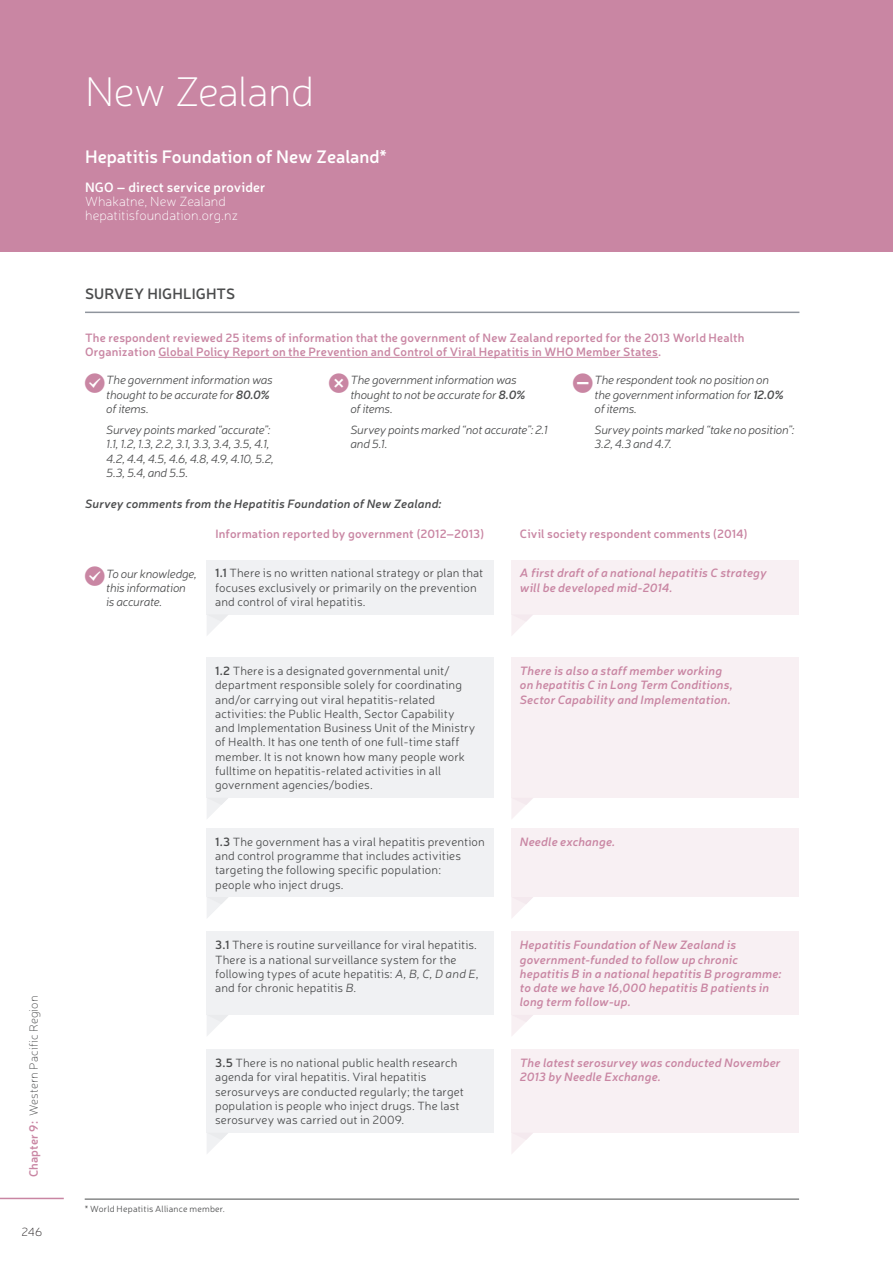
<style>
.page{position:relative;width:893px;height:1263px;background:#fff}
.page>*{position:absolute;margin:0;border:0;box-sizing:border-box;transform-origin:0 0}
.Header_-_Country__L{font:100 42px "Neris";letter-spacing:-.015em;color:#fff}
.Header_-_Report_NAME{font:600 18px "Neris";color:#fff}
.Body_Copy_-_Survey_H{font:600 15px "Neris";letter-spacing:.01em;color:#4b4c4d}
.Header_-_Report_WEBS{font:100 13.5px "Neris";letter-spacing:.005em;color:#fff}
.Header_-_Report_TYPE{font:600 13.5px "Neris";letter-spacing:.01em;color:#fff}
.Bubble_-_Government{font:300 12px/14.2px "Neris";letter-spacing:.01em;color:#4b4c4d}
.Report_Table_2nd_par{font:italic 300 12px/14.4px "Neris";letter-spacing:-.02em;color:#4b4c4d}
.Bubble_-_Response{font:italic 600 12px/14.2px "Neris";letter-spacing:.015em;color:#c986a3}
.Body_Copy_-_Intro{font:600 12px/14.2px "Neris";letter-spacing:.015em;color:#c986a3}
.Body_Copy{font:600 12px "Neris";letter-spacing:.015em;color:#c986a3}
.Subhead_-_2nd{font:italic 600 12px "Neris";letter-spacing:.015em;color:#4b4c4d}
.t1{font:100 12px "Neris";letter-spacing:.005em;color:#4b4c4d}
.t2{font:100 12px "Neris";color:#231f20}
.Footnote_Sources{font:300 9px "Neris";letter-spacing:.02em;color:#4b4c4d}
.s1{font-weight:600;color:#c986a3}
.s2{font-weight:600}
.s3{font-style:italic}
</style>
<div class="page">
<div style="left:0;top:0;width:893px;height:252px;background:#c986a3"></div>
<div style="left:207px;top:658px;width:287px;height:140px;background:#f0f1f3"></div>
<div style="left:207px;top:828px;width:287px;height:69px;background:#f0f1f3"></div>
<div style="left:207px;top:932px;width:287px;height:83px;background:#f0f1f3"></div>
<div style="left:207px;top:1049px;width:287px;height:84px;background:#f0f1f3"></div>
<div style="left:511px;top:658px;width:288px;height:140px;background:#f8f0f3"></div>
<div style="left:511px;top:828px;width:288px;height:69px;background:#f8f0f3"></div>
<div style="left:511px;top:932px;width:288px;height:83px;background:#f8f0f3"></div>
<div style="left:511px;top:1049px;width:288px;height:84px;background:#f8f0f3"></div>
<svg style="left:207px;top:798px;width:21px;height:21px"></svg>
<svg style="left:207px;top:897px;width:21px;height:21px"></svg>
<svg style="left:207px;top:1015px;width:21px;height:21px"></svg>
<svg style="left:207px;top:1133px;width:21px;height:21px"></svg>
<svg style="left:511px;top:798px;width:22px;height:20px"></svg>
<svg style="left:511px;top:897px;width:22px;height:21px"></svg>
<svg style="left:511px;top:1015px;width:22px;height:21px"></svg>
<svg style="left:512px;top:1133px;width:21px;height:20px"></svg>
<hr style="left:85px;top:1199px;width:714px;height:1px;background:#4b4c4d">
<div style="left:207px;top:560px;width:287px;height:54px;background:#f0f1f3"></div>
<div style="left:511px;top:560px;width:288px;height:54px;background:#f8f0f3"></div>
<hr style="left:85px;top:312px;width:714px;height:1px;background:#8f959d">
<hr style="left:158px;top:357px;width:500px;height:1px;background:#c986a3">
<svg style="left:207px;top:614px;width:22px;height:21px"></svg>
<svg style="left:511px;top:614px;width:22px;height:21px"></svg>
<hr style="left:0;top:1198px;width:64px;height:1px;background:#c986a3">
<p class="t1" style="left:26px;top:1177px;width:183px;rotate:-90deg"><span class="s1">Chapter 9:</span> Western Pacific Region</p>
<p class="t2" style="left:22px;top:1224px;width:22px">246</p>
<p class="Header_-_Country__L" style="left:85px;top:66px;width:230px">New Zealand</p>
<p class="Header_-_Report_NAME" style="left:85px;top:145px;width:303px">Hepatitis Foundation of New Zealand*</p>
<p class="Header_-_Report_TYPE" style="left:85px;top:178px;width:182px">NGO – direct service provider</p>
<p class="Header_-_Report_WEBS" style="left:85px;top:193px;width:142px">Whakatne, New Zealand</p>
<p class="Header_-_Report_WEBS" style="left:85px;top:208px;width:155px">hepatitisfoundation.org.nz</p>
<p class="Body_Copy_-_Survey_H" style="left:85px;top:283px;width:152px">SURVEY HIGHLIGHTS</p>
<p class="Body_Copy_-_Intro" style="left:85px;top:330px;width:661px">The respondent reviewed 25 items of information that the government of New Zealand reported for the 2013 World Health<br>Organization Global Policy Report on the Prevention and Control of Viral Hepatitis in WHO Member States.</p>
<p class="Report_Table_2nd_par" style="left:106px;top:373px;width:168px">The government information was thought to be accurate for <span class="s2">80.0% </span>of items.</p>
<p class="Report_Table_2nd_par" style="left:106px;top:422px;width:169px">Survey points marked “accurate”:<br>1.1, 1.2, 1.3, 2.2, 3.1, 3.3, 3.4, 3.5, 4.1, 4.2, 4.4, 4.5, 4.6, 4.8, 4.9, 4.10, 5.2, 5.3, 5.4, and 5.5.</p>
<p class="Report_Table_2nd_par" style="left:350px;top:373px;width:176px">The government information was thought to not be accurate for <span class="s2">8.0% </span>of items.</p>
<p class="Report_Table_2nd_par" style="left:350px;top:422px;width:199px">Survey points marked “not accurate”: 2.1 and 5.1.</p>
<p class="Report_Table_2nd_par" style="left:595px;top:373px;width:191px">The respondent took no position on the government information for <span class="s2">12.0% </span>of items.</p>
<p class="Report_Table_2nd_par" style="left:595px;top:422px;width:201px">Survey points marked “take no position”:<br>3.2, 4.3 and 4.7.</p>
<p class="Subhead_-_2nd" style="left:85px;top:495px;width:358px">Survey comments from the Hepatitis Foundation of New Zealand:</p>
<p class="Body_Copy" style="left:215px;top:526px;width:270px">Information reported by government (2012–2013)</p>
<p class="Body_Copy" style="left:520px;top:526px;width:229px">Civil society respondent comments (2014)</p>
<p class="Report_Table_2nd_par" style="left:106px;top:566px;width:92px">To our knowledge, this information is accurate.</p>
<p class="Bubble_-_Government" style="left:215px;top:566px;width:270px"><span class="s2">1.1</span> There is no written national strategy or plan that focuses exclusively or primarily on the prevention and control of viral hepatitis.</p>
<p class="Bubble_-_Response" style="left:520px;top:565px;width:248px">A first draft of a national hepatitis C strategy will be developed mid-2014.</p>
<p class="Bubble_-_Government" style="left:215px;top:663px;width:262px"><span class="s2">1.2</span> There is a designated governmental unit/ department responsible solely for coordinating and/or carrying out viral hepatitis-related activities: the Public Health, Sector Capability and Implementation Business Unit of the Ministry of Health. It has one tenth of one full-time staff member. It is not known how many people work fulltime on hepatitis-related activities in all government agencies/bodies.</p>
<p class="Bubble_-_Government" style="left:215px;top:834px;width:271px"><span class="s2">1.3</span> The government has a viral hepatitis prevention and control programme that includes activities targeting the following specific population:<br>people who inject drugs.</p>
<p class="Bubble_-_Government" style="left:215px;top:938px;width:265px"><span class="s2">3.1</span> There is routine surveillance for viral hepatitis.<br>There is a national surveillance system for the following types of acute hepatitis: <span class="s3">A, B, C, D and E</span>, and for chronic hepatitis <span class="s3">B</span>.</p>
<p class="Bubble_-_Government" style="left:215px;top:1055px;width:250px"><span class="s2">3.5</span> There is no national public health research agenda for viral hepatitis. Viral hepatitis serosurveys are conducted regularly; the target population is people who inject drugs. The last serosurvey was carried out in 2009.</p>
<p class="Bubble_-_Response" style="left:520px;top:663px;width:214px">There is also a staff member working on hepatitis C in Long Term Conditions,<br>Sector Capability and Implementation.</p>
<p class="Bubble_-_Response" style="left:520px;top:834px;width:97px">Needle exchange.</p>
<p class="Bubble_-_Response" style="left:520px;top:937px;width:263px">Hepatitis Foundation of New Zealand is government-funded to follow up chronic hepatitis B in a national hepatitis B programme: to date we have 16,000 hepatitis B patients in long term follow-up.</p>
<p class="Bubble_-_Response" style="left:520px;top:1055px;width:262px">The latest serosurvey was conducted November<br>2013 by Needle Exchange.</p>
<p class="Footnote_Sources" style="left:85px;top:1203px;width:142px">* World Hepatitis Alliance member.</p>
</div>
